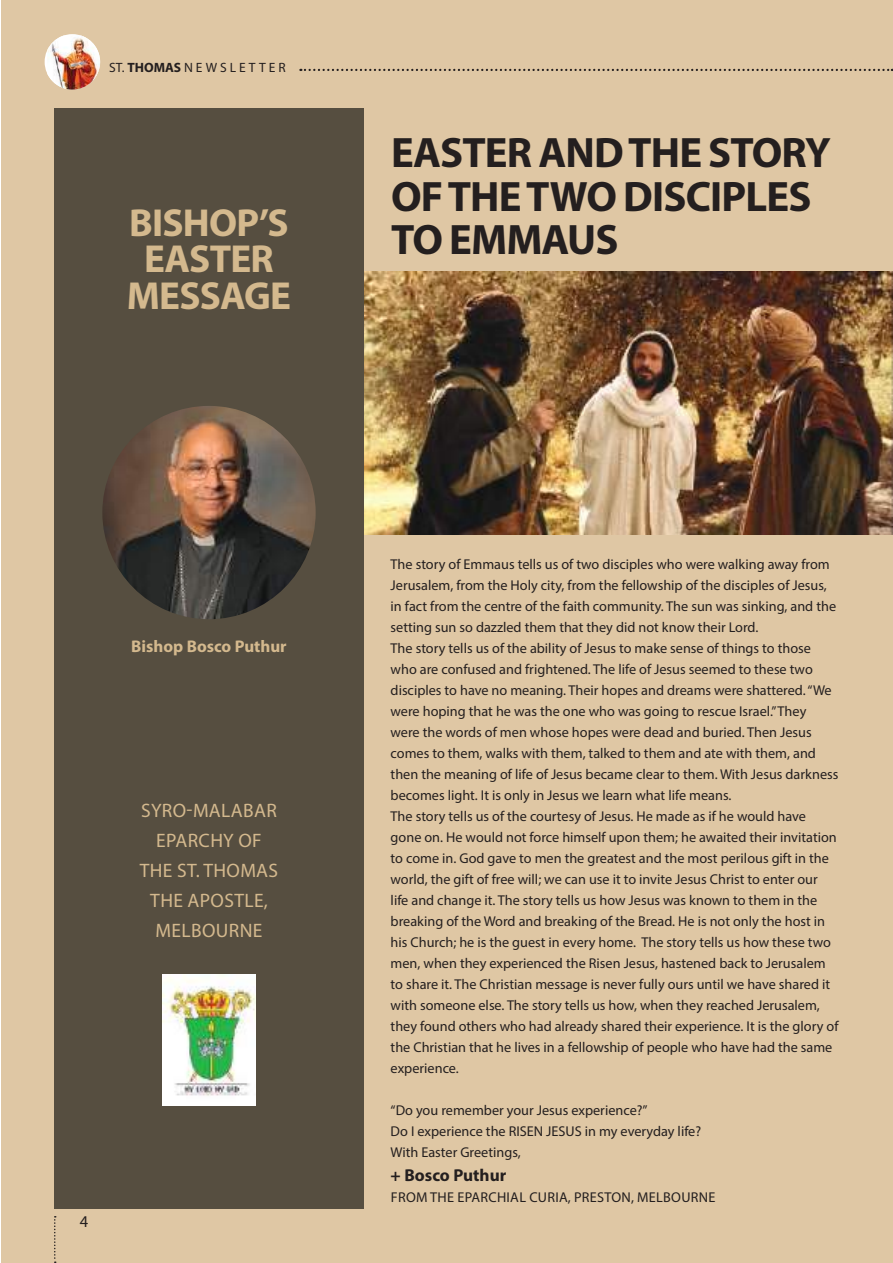
<style>
.page{position:relative;width:893px;height:1263px;background:#fff}
.page>*{position:absolute;margin:0;border:0;box-sizing:border-box;transform-origin:0 0}
.t1{font:700 42.75px/43.5px "Myriad Pro";letter-spacing:-.02em;color:#241f1f}
.t2{font:700 39.15px/36.3px "Myriad Pro";letter-spacing:-.02em;color:#d4b98e;text-align:center}
.t3{font:19.5px/30px "Myriad Pro";letter-spacing:.02em;color:#d4b98e;text-align:center}
.t4{font:700 17.25px "Myriad Pro";color:#241f1f}
.t5{font:700 16.95px "Myriad Pro";color:#d4b98e}
.t6{font:16.5px "Myriad Pro";color:#241f1f}
.t7{font:14.25px/21px "Myriad Pro";color:#241f1f}
.t8{font:14.25px "Myriad Pro";letter-spacing:.02em;color:#241f1f}
.t9{font:13.5px "Myriad Pro";letter-spacing:.22em;color:#241f1f}
.s1{font-weight:700}
</style>
<div class="page">
<div style="left:1px;top:0;width:892px;height:1263px;background:#dfc7a4"></div>
<img style="left:364px;top:272px;width:529px;height:263px">
<svg style="left:54px;top:1216px;width:2px;height:47px"></svg>
<div style="left:54px;top:108px;width:310px;height:1101px;background:#564e40"></div>
<img style="left:163px;top:975px;width:92px;height:130px">
<img style="left:102px;top:406px;width:214px;height:213px;border-radius:107px">
<svg style="left:300px;top:69px;width:593px;height:2px"></svg>
<img style="left:47px;top:36px;width:53px;height:54px">
<p class="t9" style="left:109px;top:59px;width:178px">ST. <span class="s1">THOMAS</span> NEWSLETTER</p>
<h2 class="t2" style="left:127px;top:203px;width:166px">BISHOP’S<br>EASTER<br>MESSAGE</h2>
<p class="t5" style="left:131px;top:635px;width:157px">Bishop Bosco Puthur</p>
<h3 class="t3" style="left:140px;top:795px;width:140px">SYRO-MALABAR<br>EPARCHY OF<br>THE ST. THOMAS<br>THE APOSTLE,<br>MELBOURNE</h3>
<p class="t6" style="left:80px;top:1211px;width:10px">4</p>
<h1 class="t1" style="left:391px;top:130px;width:441px">EASTER AND THE STORY<br>OF THE TWO DISCIPLES<br>TO EMMAUS</h1>
<p class="t7" style="left:391px;top:553px;width:449px">The story of Emmaus tells us of two disciples who were walking away from Jerusalem, from the Holy city, from the fellowship of the disciples of Jesus, in fact from the centre of the faith community. The sun was sinking, and the setting sun so dazzled them that they did not know their Lord.<br>The story tells us of the ability of Jesus to make sense of things to those who are confused and frightened. The life of Jesus seemed to these two disciples to have no meaning. Their hopes and dreams were shattered. “We were hoping that he was the one who was going to rescue Israel.” They were the words of men whose hopes were dead and buried. Then Jesus comes to them, walks with them, talked to them and ate with them, and then the meaning of life of Jesus became clear to them. With Jesus darkness becomes light. It is only in Jesus we learn what life means.<br>The story tells us of the courtesy of Jesus. He made as if he would have gone on. He would not force himself upon them; he awaited their invitation to come in. God gave to men the greatest and the most perilous gift in the world, the gift of free will; we can use it to invite Jesus Christ to enter our life and change it. The story tells us how Jesus was known to them in the breaking of the Word and breaking of the Bread. He is not only the host in his Church; he is the guest in every home. The story tells us how these two men, when they experienced the Risen Jesus, hastened back to Jerusalem to share it. The Christian message is never fully ours until we have shared it with someone else. The story tells us how, when they reached Jerusalem, they found others who had already shared their experience. It is the glory of the Christian that he lives in a fellowship of people who have had the same experience.</p>
<p class="t7" style="left:391px;top:1099px;width:312px">“Do you remember your Jesus experience?”<br>Do I experience the RISEN JESUS in my everyday life?<br>With Easter Greetings,</p>
<p class="t4" style="left:391px;top:1164px;width:117px">+ Bosco Puthur</p>
<p class="t8" style="left:391px;top:1188px;width:326px">FROM THE EPARCHIAL CURIA, PRESTON, MELBOURNE</p>
</div>
